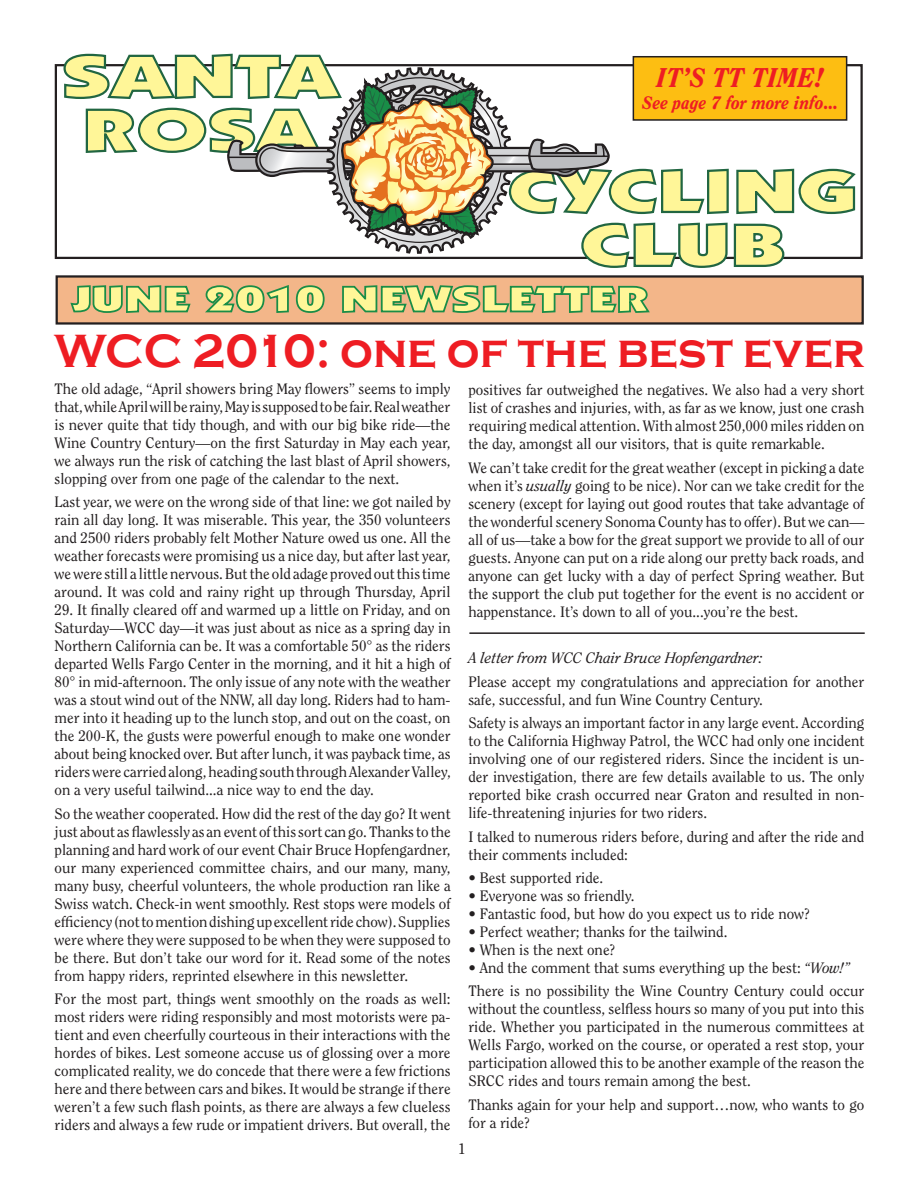
<style>
.page{position:relative;width:918px;height:1188px;background:#fff}
.page>*{position:absolute;margin:0;border:0;box-sizing:border-box;transform-origin:0 0}
.Copy_route{font:700 48px "Copperplate Gothic";color:#ee1d23;scale:.96 1}
.t1{font:900 36px "Itc Kabel";color:#fff698;scale:1.5 1}
.Copy_route-2{font:italic 800 27px "Clearface";color:#ee1d23;scale:.96 1}
.Copy_route-3{font:italic 800 18px "Clearface";color:#ee1d23;scale:.96 1}
.Copy{font:15px/18px "Clearface";color:#231f20;text-align:justify}
.Copy-2{font:italic 15px "Clearface";color:#231f20}
.s1{font-style:italic}
</style>
<div class="page">
<svg style="left:62px;top:54px;width:796px;height:214px"></svg>
<div style="left:56px;top:275px;width:808px;height:50px;background:#f3b689;border:2px solid #231f20"></div>
<svg style="left:70px;top:285px;width:121px;height:28px"></svg>
<svg style="left:205px;top:285px;width:120px;height:28px"></svg>
<svg style="left:342px;top:285px;width:308px;height:28px"></svg>
<div style="left:633px;top:57px;width:214px;height:63px;background:#fdbe12"></div>
<div style="left:633px;top:56px;width:214px;height:65px;border:2px solid #231f20"></div>
<hr style="left:469px;top:632px;width:396px;height:2px;background:#231f20">
<p class="Copy_route-2" style="left:657px;top:62px;width:176px">IT’S TT TIME!</p>
<p class="Copy_route-3" style="left:642px;top:92px;width:205px">See page 7 for more info...</p>
<p class="t1" style="left:73px;top:277px;width:386px">JUNE 2010 NEWSLETTER</p>
<p class="Copy_route" style="left:55px;top:325px;width:845px">WCC 2010: one of the best ever</p>
<p class="Copy" style="left:55px;top:379px;width:398px">The old adage, “April showers bring May flowers” seems to imply that, while April will be rainy, May is supposed to be fair. Real weather is never quite that tidy though, and with our big bike ride—the Wine Country Century—on the first Saturday in May each year, we always run the risk of catching the last blast of April showers, slopping over from one page of the calendar to the next.</p>
<p class="Copy" style="left:55px;top:493px;width:398px">Last year, we were on the wrong side of that line: we got nailed by rain all day long. It was miserable. This year, the 350 volunteers and 2500 riders probably felt Mother Nature owed us one. All the weather forecasts were promising us a nice day, but after last year, we were still a little nervous. But the old adage proved out this time around. It was cold and rainy right up through Thursday, April</p>
<p class="Copy" style="left:55px;top:601px;width:398px">29. It finally cleared off and warmed up a little on Friday, and on Saturday—WCC day—it was just about as nice as a spring day in Northern California can be. It was a comfortable 50° as the riders departed Wells Fargo Center in the morning, and it hit a high of 80° in mid-afternoon. The only issue of any note with the weather was a stout wind out of the NNW, all day long. Riders had to ham&shy;mer into it heading up to the lunch stop, and out on the coast, on the 200-K, the gusts were powerful enough to make one wonder about being knocked over. But after lunch, it was payback time, as riders were carried along, heading south through Alexander Valley, on a very useful tailwind...a nice way to end the day.</p>
<p class="Copy" style="left:55px;top:804px;width:398px">So the weather cooperated. How did the rest of the day go? It went just about as flawlessly as an event of this sort can go. Thanks to the planning and hard work of our event Chair Bruce Hopfengardner, our many experienced committee chairs, and our many, many, many busy, cheerful volunteers, the whole production ran like a Swiss watch. Check-in went smoothly. Rest stops were models of efficiency (not to mention dishing up excellent ride chow). Supplies were where they were supposed to be when they were supposed to be there. But don’t take our word for it. Read some of the notes from happy riders, reprinted elsewhere in this newsletter.</p>
<p class="Copy" style="left:55px;top:990px;width:398px">For the most part, things went smoothly on the roads as well: most riders were riding responsibly and most motorists were pa&shy;tient and even cheerfully courteous in their interactions with the hordes of bikes. Lest someone accuse us of glossing over a more complicated reality, we do concede that there were a few frictions here and there between cars and bikes. It would be strange if there weren’t a few such flash points, as there are always a few clueless riders and always a few rude or impatient drivers. But overall, the</p>
<p class="Copy" style="left:468px;top:381px;width:398px">positives far outweighed the negatives. We also had a very short list of crashes and injuries, with, as far as we know, just one crash requiring medical attention. With almost 250,000 miles ridden on the day, amongst all our visitors, that is quite remarkable.</p>
<p class="Copy" style="left:468px;top:458px;width:398px">We can’t take credit for the great weather (except in picking a date when it’s <span class="s1">usually</span> going to be nice). Nor can we take credit for the scenery (except for laying out good routes that take advantage of the wonderful scenery Sonoma County has to offer). But we can— all of us—take a bow for the great support we provide to all of our guests. Anyone can put on a ride along our pretty back roads, and anyone can get lucky with a day of perfect Spring weather. But the support the club put together for the event is no accident or happenstance. It’s down to all of you...you’re the best.</p>
<p class="Copy-2" style="left:468px;top:650px;width:296px">A letter from WCC Chair Bruce Hopfengardner:</p>
<p class="Copy" style="left:468px;top:672px;width:397px">Please accept my congratulations and appreciation for another safe, successful, and fun Wine Country Century.</p>
<p class="Copy" style="left:468px;top:714px;width:398px">Safety is always an important factor in any large event. According to the California Highway Patrol, the WCC had only one incident involving one of our registered riders. Since the incident is un&shy;der investigation, there are few details available to us. The only reported bike crash occurred near Graton and resulted in non&shy;life-threatening injuries for two riders.</p>
<p class="Copy" style="left:468px;top:827px;width:397px">I talked to numerous riders before, during and after the ride and their comments included:</p>
<p class="Copy" style="left:468px;top:869px;width:136px">• Best supported ride.</p>
<p class="Copy" style="left:468px;top:887px;width:168px">• Everyone was so friendly.</p>
<p class="Copy" style="left:468px;top:905px;width:343px">• Fantastic food, but how do you expect us to ride now?</p>
<p class="Copy" style="left:468px;top:923px;width:261px">• Perfect weather; thanks for the tailwind.</p>
<p class="Copy" style="left:468px;top:941px;width:149px">• When is the next one?</p>
<p class="Copy" style="left:468px;top:959px;width:383px">• And the comment that sums everything up the best: <span class="s1">“Wow!”</span></p>
<p class="Copy" style="left:468px;top:982px;width:398px">There is no possibility the Wine Country Century could occur without the countless, selfless hours so many of you put into this ride. Whether you participated in the numerous committees at Wells Fargo, worked on the course, or operated a rest stop, your participation allowed this to be another example of the reason the SRCC rides and tours remain among the best.</p>
<p class="Copy" style="left:468px;top:1095px;width:397px">Thanks again for your help and support…now, who wants to go for a ride?</p>
<p class="Copy" style="left:458px;top:1140px;width:9px">1</p>
</div>
